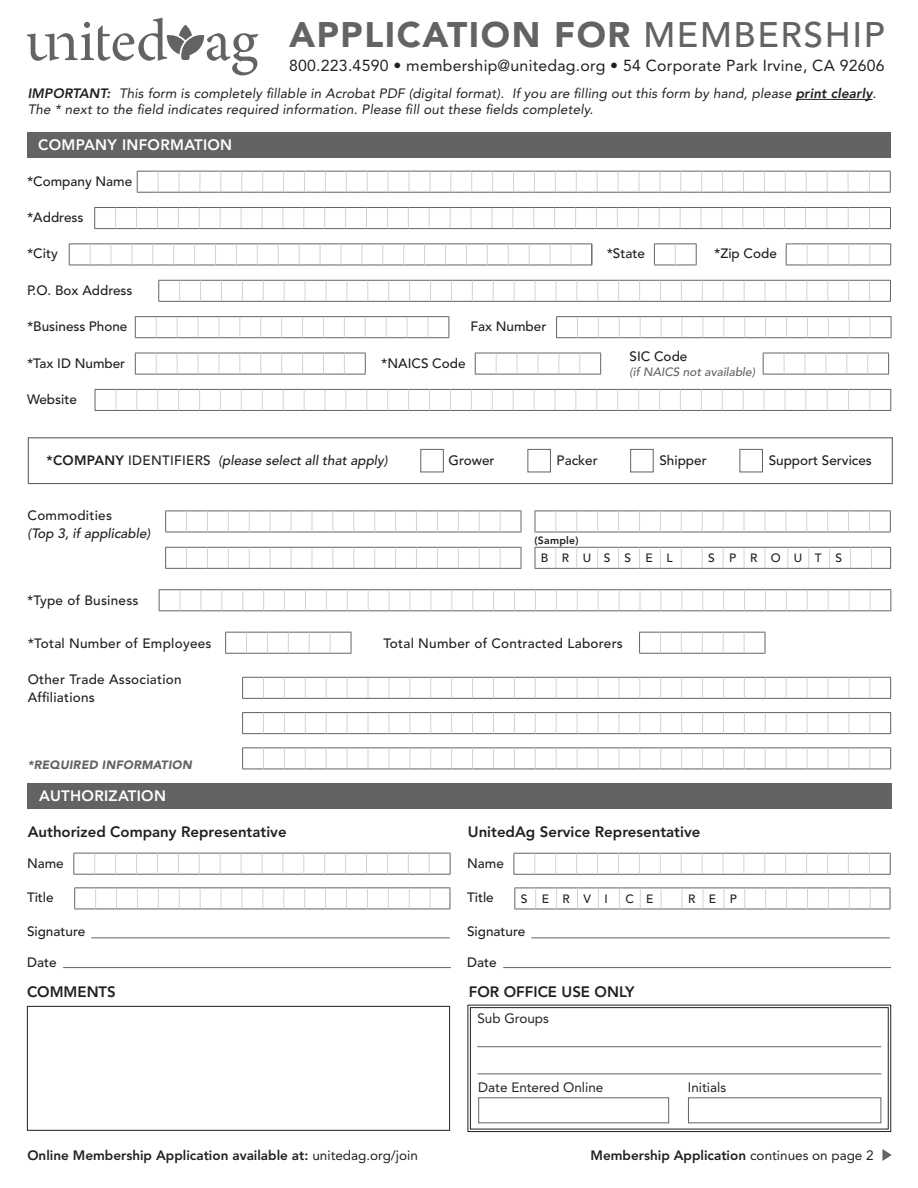
<style>
.page{position:relative;width:918px;height:1188px;background:#fff}
.page>*{position:absolute;margin:0;border:0;box-sizing:border-box;transform-origin:0 0}
.t1{font:900 35.25px "Avenir LT Std";letter-spacing:.045em;color:#636366}
.t2{font:15.9px "Avenir LT Std";letter-spacing:.015em;color:#231f20}
.t3{font:800 15px "Avenir LT Std";color:#231f20}
.t4{font:800 15px "Avenir LT Std";letter-spacing:.02em;color:#fff}
.t5{font:italic 13.5px/16.2px "Avenir LT Std";letter-spacing:.01em;color:#231f20}
.t6{font:500 13.5px "Avenir LT Std";color:#231f20}
.t7{font:500 13.5px "Avenir LT Std";letter-spacing:.02em;color:#231f20}
.t8{font:800 13.5px "Avenir LT Std";color:#231f20}
.t9{font:italic 500 13.5px "Avenir LT Std";color:#231f20}
.t10{font:13.5px "Avenir LT Std";color:#231f20}
.t11{font:500 12px "Avenir LT Std";color:#231f20}
.t12{font:italic 500 12px "Avenir LT Std";color:#636366}
.t13{font:italic 900 12px "Avenir LT Std";letter-spacing:.02em;color:#636366}
.t14{font:800 10.5px "Avenir LT Std";letter-spacing:.02em;color:#231f20}
.s1{font-weight:500}
.s2{font-weight:800}
.s3{font-weight:800;font-style:normal}
.s4{font-style:normal}
.s5{font-weight:400}
</style>
<div class="page">
<div style="left:27px;top:132px;width:864px;height:26px;background:#636366"></div>
<svg style="left:27px;top:17px;width:231px;height:58px"></svg>
<svg style="left:137px;top:171px;width:754px;height:22px"></svg>
<svg style="left:94px;top:207px;width:797px;height:22px"></svg>
<svg style="left:654px;top:244px;width:43px;height:22px"></svg>
<svg style="left:786px;top:244px;width:105px;height:22px"></svg>
<svg style="left:69px;top:244px;width:523px;height:22px"></svg>
<svg style="left:158px;top:280px;width:733px;height:22px"></svg>
<svg style="left:135px;top:316px;width:315px;height:22px"></svg>
<svg style="left:135px;top:353px;width:231px;height:22px"></svg>
<svg style="left:475px;top:353px;width:126px;height:22px"></svg>
<svg style="left:95px;top:389px;width:796px;height:22px"></svg>
<div style="left:28px;top:437px;width:865px;height:47px;background:#fff;border:1px solid #636366"></div>
<div style="left:420px;top:449px;width:24px;height:23px;background:#fff;border:1px solid #636366"></div>
<div style="left:528px;top:449px;width:23px;height:23px;background:#fff;border:1px solid #636366"></div>
<div style="left:630px;top:449px;width:24px;height:23px;background:#fff;border:1px solid #636366"></div>
<div style="left:740px;top:449px;width:23px;height:23px;background:#fff;border:1px solid #636366"></div>
<svg style="left:165px;top:511px;width:357px;height:22px"></svg>
<svg style="left:535px;top:511px;width:356px;height:22px"></svg>
<svg style="left:165px;top:547px;width:357px;height:22px"></svg>
<svg style="left:159px;top:589px;width:733px;height:22px"></svg>
<svg style="left:225px;top:632px;width:127px;height:22px"></svg>
<svg style="left:242px;top:677px;width:649px;height:22px"></svg>
<div style="left:27px;top:783px;width:865px;height:26px;background:#636366"></div>
<svg style="left:73px;top:853px;width:378px;height:22px"></svg>
<svg style="left:74px;top:887px;width:377px;height:23px"></svg>
<hr style="left:91px;top:937px;width:359px;height:1px;background:#636366">
<hr style="left:63px;top:967px;width:388px;height:1px;background:#636366">
<svg style="left:514px;top:853px;width:377px;height:22px"></svg>
<svg style="left:514px;top:888px;width:377px;height:22px"></svg>
<hr style="left:531px;top:937px;width:359px;height:1px;background:#636366">
<hr style="left:503px;top:967px;width:388px;height:1px;background:#636366">
<svg style="left:882px;top:1149px;width:10px;height:12px"></svg>
<svg style="left:535px;top:547px;width:356px;height:22px"></svg>
<svg style="left:242px;top:712px;width:649px;height:22px"></svg>
<svg style="left:242px;top:747px;width:649px;height:23px"></svg>
<div style="left:27px;top:1006px;width:423px;height:125px;border:1px solid #231f20"></div>
<svg style="left:467px;top:1005px;width:424px;height:127px"></svg>
<div style="left:470px;top:1007px;width:419px;height:122px;border:1px solid #231f20"></div>
<hr style="left:477px;top:1046px;width:404px;height:1px;background:#636366">
<hr style="left:478px;top:1073px;width:403px;height:1px;background:#636366">
<div style="left:478px;top:1097px;width:191px;height:26px;border:1px solid #636366"></div>
<div style="left:688px;top:1097px;width:193px;height:26px;border:1px solid #636366"></div>
<hr style="left:796px;top:99px;width:76px;height:1px;background:#231f20">
<svg style="left:556px;top:316px;width:336px;height:22px"></svg>
<svg style="left:763px;top:353px;width:126px;height:22px"></svg>
<svg style="left:639px;top:632px;width:127px;height:22px"></svg>
<p class="t1" style="left:289px;top:14px;width:597px">APPLICATION FOR <span class="s1">MEMBERSHIP</span></p>
<p class="t2" style="left:289px;top:56px;width:597px">800.223.4590 • membership@unitedag.org • 54 Corporate Park Irvine, CA 92606</p>
<p class="t5" style="left:28px;top:86px;width:850px"><span class="s2">IMPORTANT:</span> This form is completely fillable in Acrobat PDF (digital format). If you are filling out this form by hand, please <span class="s2">print clearly</span>.<br>The * next to the field indicates required information. Please fill out these fields completely.</p>
<p class="t4" style="left:38px;top:136px;width:195px">COMPANY INFORMATION</p>
<p class="t6" style="left:27px;top:173px;width:107px">*Company Name</p>
<p class="t6" style="left:27px;top:210px;width:58px">*Address</p>
<p class="t6" style="left:27px;top:246px;width:32px">*City</p>
<p class="t6" style="left:607px;top:246px;width:40px">*State</p>
<p class="t6" style="left:714px;top:246px;width:64px">*Zip Code</p>
<p class="t6" style="left:27px;top:282px;width:107px">P.O. Box Address</p>
<p class="t6" style="left:27px;top:319px;width:102px">*Business Phone</p>
<p class="t6" style="left:27px;top:355px;width:100px">*Tax ID Number</p>
<p class="t6" style="left:381px;top:355px;width:86px">*NAICS Code</p>
<p class="t6" style="left:27px;top:391px;width:51px">Website</p>
<p class="t6" style="left:470px;top:319px;width:78px">Fax Number</p>
<p class="t6" style="left:630px;top:349px;width:59px">SIC Code</p>
<p class="t12" style="left:630px;top:365px;width:127px">(if NAICS not available)</p>
<p class="t9" style="left:47px;top:453px;width:343px"><span class="s3">*COMPANY</span> <span class="s4">IDENTIFIERS</span> (please select all that apply)</p>
<p class="t6" style="left:448px;top:453px;width:48px">Grower</p>
<p class="t6" style="left:557px;top:453px;width:43px">Packer</p>
<p class="t6" style="left:659px;top:453px;width:49px">Shipper</p>
<p class="t6" style="left:769px;top:453px;width:105px">Support Services</p>
<p class="t7" style="left:28px;top:508px;width:86px">Commodities</p>
<p class="t9" style="left:28px;top:526px;width:124px">(Top 3, if applicable)</p>
<p class="t7" style="left:27px;top:593px;width:113px">*Type of Business</p>
<p class="t7" style="left:28px;top:635px;width:185px">*Total Number of Employees</p>
<p class="t7" style="left:28px;top:671px;width:155px">Other Trade Association</p>
<p class="t7" style="left:28px;top:689px;width:69px">Affiliations</p>
<p class="t13" style="left:28px;top:757px;width:166px">*REQUIRED INFORMATION</p>
<p class="t4" style="left:39px;top:787px;width:128px">AUTHORIZATION</p>
<p class="t3" style="left:28px;top:823px;width:260px">Authorized Company Representative</p>
<p class="t6" style="left:27px;top:855px;width:38px">Name</p>
<p class="t6" style="left:27px;top:890px;width:28px">Title</p>
<p class="t6" style="left:27px;top:924px;width:60px">Signature</p>
<p class="t6" style="left:27px;top:955px;width:31px">Date</p>
<p class="t14" style="left:535px;top:534px;width:45px">(Sample)</p>
<p class="t11" style="left:541px;top:551px;width:9px">B</p>
<p class="t11" style="left:562px;top:551px;width:9px">R</p>
<p class="t11" style="left:583px;top:551px;width:10px">U</p>
<p class="t11" style="left:604px;top:551px;width:8px">S</p>
<p class="t11" style="left:625px;top:551px;width:8px">S</p>
<p class="t11" style="left:645px;top:551px;width:9px">E</p>
<p class="t11" style="left:666px;top:551px;width:8px">L</p>
<p class="t11" style="left:708px;top:551px;width:8px">S</p>
<p class="t11" style="left:729px;top:551px;width:9px">P</p>
<p class="t11" style="left:750px;top:551px;width:9px">R</p>
<p class="t11" style="left:771px;top:551px;width:11px">O</p>
<p class="t11" style="left:794px;top:551px;width:10px">U</p>
<p class="t11" style="left:815px;top:551px;width:8px">T</p>
<p class="t11" style="left:836px;top:551px;width:8px">S</p>
<p class="t7" style="left:383px;top:635px;width:241px">Total Number of Contracted Laborers</p>
<p class="t3" style="left:468px;top:823px;width:234px">UnitedAg Service Representative</p>
<p class="t6" style="left:467px;top:855px;width:38px">Name</p>
<p class="t6" style="left:467px;top:890px;width:28px">Title</p>
<p class="t11" style="left:521px;top:892px;width:8px">S</p>
<p class="t11" style="left:542px;top:892px;width:9px">E</p>
<p class="t11" style="left:563px;top:892px;width:9px">R</p>
<p class="t11" style="left:584px;top:892px;width:9px">V</p>
<p class="t11" style="left:604px;top:892px;width:5px">I</p>
<p class="t11" style="left:625px;top:892px;width:10px">C</p>
<p class="t11" style="left:646px;top:892px;width:9px">E</p>
<p class="t11" style="left:688px;top:892px;width:9px">R</p>
<p class="t11" style="left:709px;top:892px;width:9px">E</p>
<p class="t11" style="left:730px;top:892px;width:9px">P</p>
<p class="t6" style="left:467px;top:924px;width:60px">Signature</p>
<p class="t6" style="left:467px;top:955px;width:31px">Date</p>
<p class="t3" style="left:27px;top:983px;width:90px">COMMENTS</p>
<p class="t3" style="left:469px;top:983px;width:167px">FOR OFFICE USE ONLY</p>
<p class="t10" style="left:477px;top:1010px;width:73px">Sub Groups</p>
<p class="t8" style="left:27px;top:1147px;width:392px">Online Membership Application available at: <span class="s5">unitedag.org/join</span></p>
<p class="t10" style="left:478px;top:1079px;width:127px">Date Entered Online</p>
<p class="t10" style="left:688px;top:1079px;width:40px">Initials</p>
<p class="t8" style="left:591px;top:1147px;width:285px">Membership Application <span class="s5">continues on page 2</span></p>
</div>
